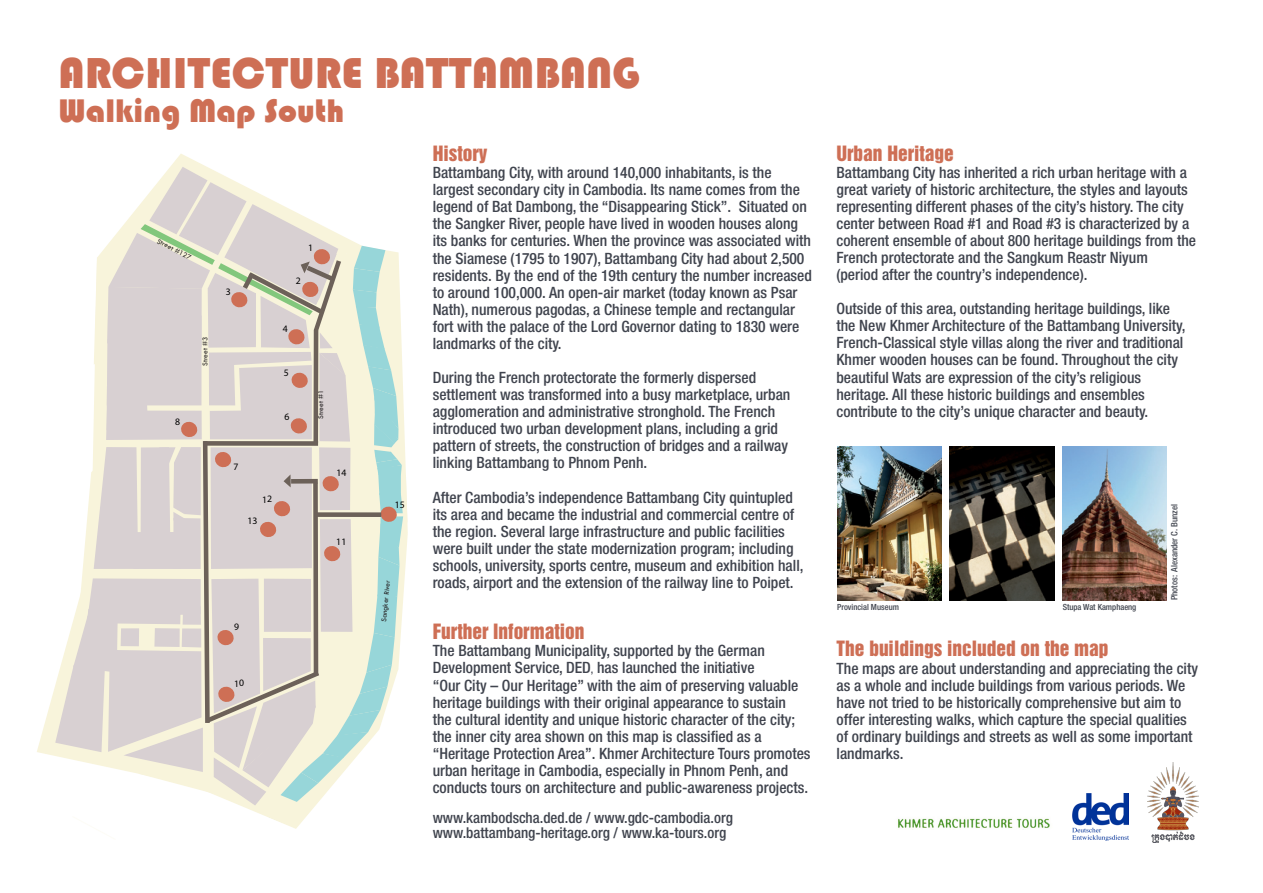
<style>
.page{position:relative;width:1263px;height:893px;background:#fff}
.page>*{position:absolute;margin:0;border:0;box-sizing:border-box;transform-origin:0 0}
.t1{font:44.55px "Bauhaus 93";color:#ce6f55}
.t2{font:33.6px "Bauhaus 93";color:#ce6f55}
.t3{font:19.35px "Helvetica Inserat LT Std";color:#ce6f55}
.t4{font:500 condensed 15.6px/17.1px "Helvetica Neue LT Std";color:#40444e}
.t5{font:500 condensed 15px "Helvetica Neue LT Std";color:#40444e}
.t6{font:500 condensed 8.85px "Helvetica Neue LT Std";color:#40444e}
.t7{font:500 condensed 8.4px "Helvetica Neue LT Std";color:#40444e}
.t8{font:7.5px "Tw Cen";letter-spacing:-.005em;color:#231f20}
.s1{font-size:10.5px}
</style>
<div class="page">
<img style="left:898px;top:818px;width:152px;height:10px">
<img style="left:1072px;top:793px;width:56px;height:47px">
<img style="left:1147px;top:762px;width:51px;height:80px">
<svg style="left:170px;top:154px;width:37px;height:13px"></svg>
<img style="left:950px;top:447px;width:104px;height:153px">
<img style="left:1063px;top:447px;width:103px;height:153px">
<img style="left:837px;top:447px;width:104px;height:153px">
<svg style="left:55px;top:167px;width:353px;height:662px"></svg>
<p class="t1" style="left:59px;top:48px;width:583px">ARCHITECTURE BATTAMBANG</p>
<p class="t2" style="left:58px;top:92px;width:288px">Walking Map South</p>
<p class="t3" style="left:433px;top:142px;width:56px">History</p>
<p class="t4" style="left:433px;top:164px;width:381px">Battambang City, with around 140,000 inhabitants, is the largest secondary city in Cambodia. Its name comes from the legend of Bat Dambong, the “Disappearing Stick”. Situated on the Sangker River, people have lived in wooden houses along its banks for centuries. When the province was associated with the Siamese (1795 to 1907), Battambang City had about 2,500 residents. By the end of the 19th century the number increased to around 100,000. An open-air market (today known as Psar Nath), numerous pagodas, a Chinese temple and rectangular fort with the palace of the Lord Governor dating to 1830 were landmarks of the city.</p>
<p class="t4" style="left:433px;top:369px;width:325px">During the French protectorate the formerly dispersed</p>
<p class="t4" style="left:433px;top:386px;width:359px">settlement was transformed into a busy marketplace, urban agglomeration and administrative stronghold. The French</p>
<p class="t4" style="left:433px;top:420px;width:347px">introduced two urban development plans, including a grid</p>
<p class="t4" style="left:433px;top:437px;width:357px">pattern of streets, the construction of bridges and a railway linking Battambang to Phnom Penh.</p>
<p class="t4" style="left:433px;top:488px;width:362px">After Cambodia’s independence Battambang City quintupled</p>
<p class="t4" style="left:433px;top:505px;width:372px">its area and became the industrial and commercial centre of the region. Several large infrastructure and public facilities were built under the state modernization program; including schools, university, sports centre, museum and exhibition hall, roads, airport and the extension of the railway line to Poipet.</p>
<p class="t3" style="left:433px;top:620px;width:153px">Further Information</p>
<p class="t4" style="left:433px;top:642px;width:334px">The Battambang Municipality, supported by the German</p>
<p class="t4" style="left:433px;top:659px;width:323px">Development Service, DED<span class="s1">,</span> has launched the initiative</p>
<p class="t4" style="left:433px;top:676px;width:367px">“Our City – Our Heritage” with the aim of preserving valuable heritage buildings with their original appearance to sustain</p>
<p class="t4" style="left:433px;top:710px;width:364px">the cultural identity and unique historic character of the city; the inner city area shown on this map is classified as a</p>
<p class="t4" style="left:433px;top:744px;width:379px">“Heritage Protection Area”. Khmer Architecture Tours promotes urban heritage in Cambodia, especially in Phnom Penh, and conducts tours on architecture and public-awareness projects.</p>
<p class="t5" style="left:433px;top:809px;width:302px">www.kambodscha.ded.de / www.gdc-cambodia.org</p>
<p class="t5" style="left:433px;top:824px;width:295px">www.battambang-heritage.org / www.ka-tours.org</p>
<p class="t8" style="left:160px;top:236px;width:39px;rotate:27deg">Street #127</p>
<p class="t8" style="left:201px;top:366px;width:31px;rotate:-90deg">Street #3</p>
<p class="t8" style="left:316px;top:419px;width:31px;rotate:-90deg">Street #1</p>
<p class="t8" style="left:379px;top:621px;width:43px;rotate:-84deg">Sangker River</p>
<p class="t3" style="left:836px;top:141px;width:119px">Urban Heritage</p>
<p class="t4" style="left:836px;top:163px;width:352px">Battambang City has inherited a rich urban heritage with a</p>
<p class="t4" style="left:836px;top:180px;width:353px">great variety of historic architecture, the styles and layouts</p>
<p class="t4" style="left:836px;top:197px;width:361px">representing different phases of the city’s history. The city center between Road #1 and Road #3 is characterized by a coherent ensemble of about 800 heritage buildings from the French protectorate and the Sangkum Reastr Niyum</p>
<p class="t4" style="left:836px;top:266px;width:253px">(period after the country’s independence).</p>
<p class="t4" style="left:836px;top:300px;width:350px">Outside of this area, outstanding heritage buildings, like the New Khmer Architecture of the Battambang University, French-Classical style villas along the river and traditional Khmer wooden houses can be found. Throughout the city beautiful Wats are expression of the city’s religious</p>
<p class="t4" style="left:836px;top:385px;width:310px">heritage. All these historic buildings and ensembles</p>
<p class="t4" style="left:836px;top:402px;width:313px">contribute to the city’s unique character and beauty.</p>
<p class="t7" style="left:837px;top:602px;width:63px">Provincial Museum</p>
<p class="t7" style="left:1063px;top:602px;width:75px">Stupa Wat Kamphaeng</p>
<p class="t6" style="left:1169px;top:600px;width:98px;rotate:-90deg">Photos: Alexander C. Bunzel</p>
<p class="t3" style="left:837px;top:637px;width:273px">The buildings included on the map</p>
<p class="t4" style="left:837px;top:659px;width:363px">The maps are about understanding and appreciating the city as a whole and include buildings from various periods. We have not tried to be historically comprehensive but aim to offer interesting walks, which capture the special qualities of ordinary buildings and streets as well as some important landmarks.</p>
</div>
